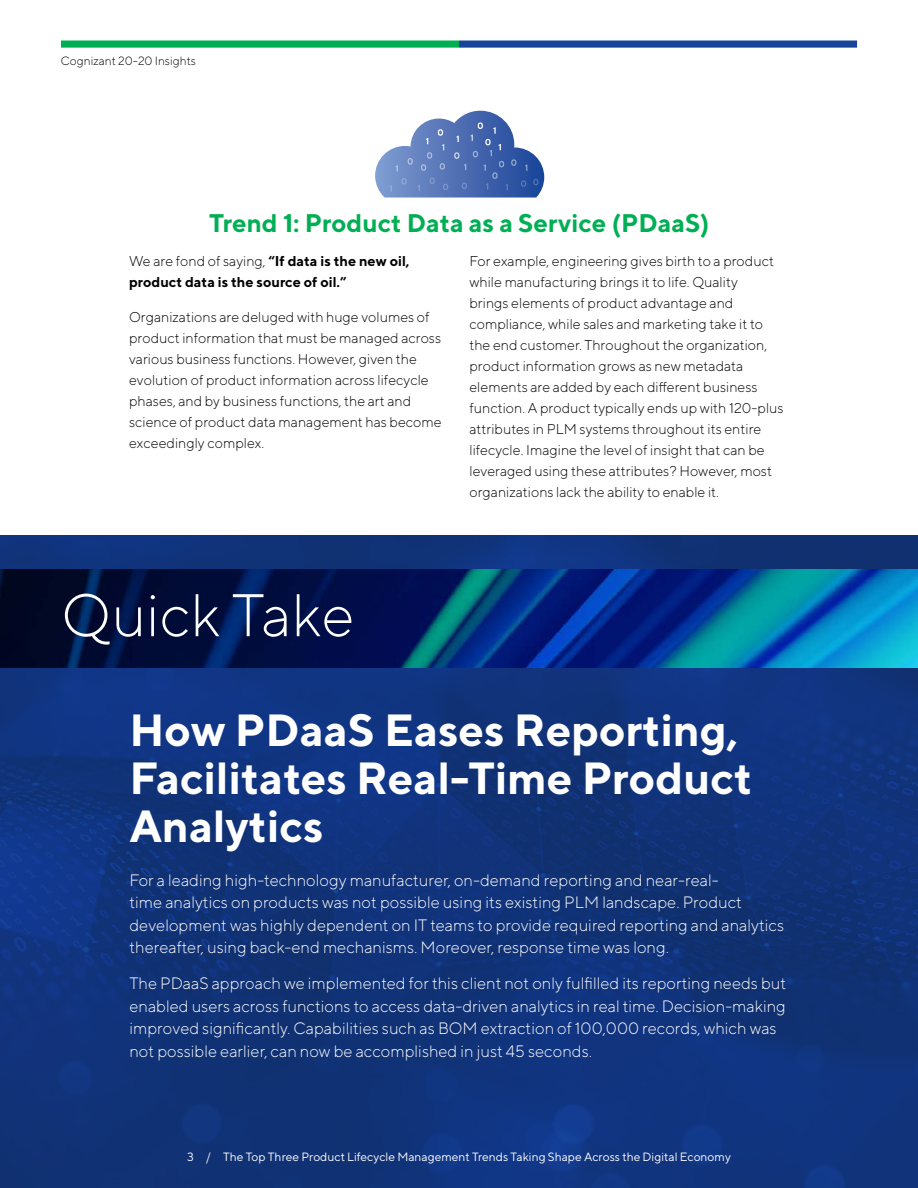
<style>
.page{position:relative;width:918px;height:1188px;background:#fff}
.page>*{position:absolute;margin:0;border:0;box-sizing:border-box;transform-origin:0 0}
.Quick_Take_Bar_Headi{font:300 60px "TT Norms";color:#fff}
.Quick_Take_title_30{font:700 45px/48px "TT Norms";color:#fff}
.Heading_1_-_17_19{font:700 25.5px "TT Norms";color:#00af54}
.Body_9_5_14{font:300 16.5px/22.5px "TT Norms";color:#fff}
.Body_9_5_14-2{font:300 14.25px/21px "TT Norms";color:#000}
.Body_9_5_14-3{font:700 14.25px/21px "TT Norms";color:#000}
.Folio_Centered_8_10{font:12px "TT Norms";color:#fff}
.Running_header_left{font:300 12px "TT Norms";color:#000}
.s1{font-weight:300}
</style>
<div class="page">
<img style="left:0;top:536px;width:918px;height:652px">
<img style="left:0;top:570px;width:918px;height:98px">
<div style="left:459px;top:40px;width:398px;height:8px;background:#164499"></div>
<div style="left:61px;top:40px;width:398px;height:8px;background:#00af54"></div>
<svg style="left:375px;top:111px;width:169px;height:87px"></svg>
<p class="Running_header_left" style="left:61px;top:53px;width:137px">Cognizant 20-20 Insights</p>
<p class="Heading_1_-_17_19" style="left:209px;top:207px;width:502px">Trend 1: Product Data as a Service (PDaaS)</p>
<p class="Body_9_5_14-3" style="left:129px;top:250px;width:282px"><span class="s1">We are fond of saying,</span> “If data is the new oil, product data is the source of oil.”</p>
<p class="Body_9_5_14-2" style="left:129px;top:306px;width:314px">Organizations are deluged with huge volumes of product information that must be managed across various business functions. However, given the evolution of product information across lifecycle phases, and by business functions, the art and science of product data management has become exceedingly complex.</p>
<p class="Body_9_5_14-2" style="left:469px;top:250px;width:316px">For example, engineering gives birth to a product while manufacturing brings it to life. Quality<br>brings elements of product advantage and compliance, while sales and marketing take it to the end customer. Throughout the organization, product information grows as new metadata elements are added by each different business function. A product typically ends up with 120-plus attributes in PLM systems throughout its entire lifecycle. Imagine the level of insight that can be leveraged using these attributes? However, most organizations lack the ability to enable it.</p>
<p class="Quick_Take_Bar_Headi" style="left:61px;top:578px;width:295px">Quick Take</p>
<p class="Quick_Take_title_30" style="left:129px;top:705px;width:624px">How PDaaS Eases Reporting,<br>Facilitates Real-Time Product<br>Analytics</p>
<p class="Body_9_5_14" style="left:129px;top:868px;width:656px">For a leading high-technology manufacturer, on-demand reporting and near-real-<br>time analytics on products was not possible using its existing PLM landscape. Product development was highly dependent on IT teams to provide required reporting and analytics thereafter, using back-end mechanisms. Moreover, response time was long.</p>
<p class="Body_9_5_14" style="left:129px;top:972px;width:658px">The PDaaS approach we implemented for this client not only fulfilled its reporting needs but enabled users across functions to access data-driven analytics in real time. Decision-making improved significantly. Capabilities such as BOM extraction of 100,000 records, which was not possible earlier, can now be accomplished in just 45 seconds.</p>
<p class="Folio_Centered_8_10" style="left:187px;top:1149px;width:545px">3 / The Top Three Product Lifecycle Management Trends Taking Shape Across the Digital Economy</p>
</div>
